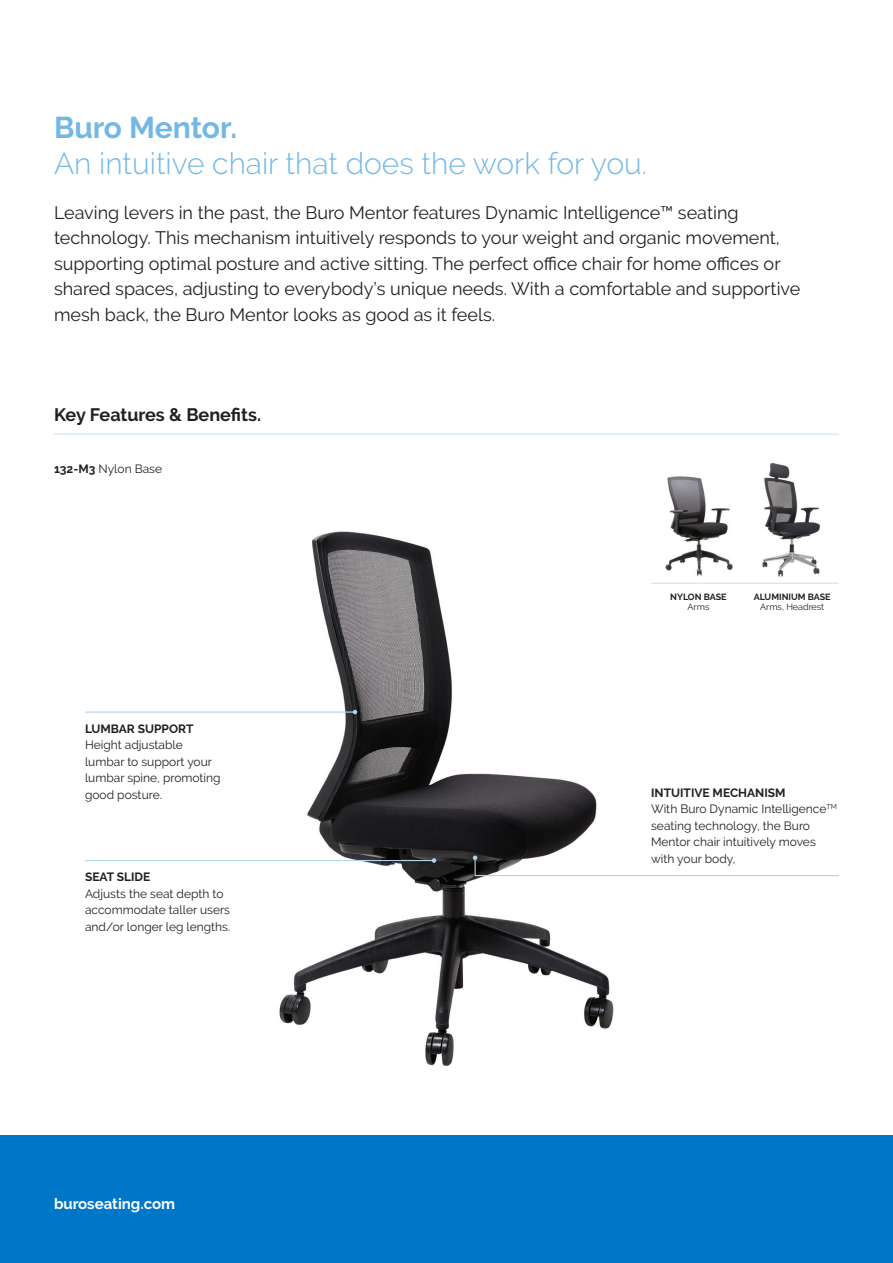
<style>
.page{position:relative;width:893px;height:1263px;background:#fff}
.page>*{position:absolute;margin:0;border:0;box-sizing:border-box;transform-origin:0 0}
.Chair_Description_-_Sub_Heading{font:300 30px "Raleway";color:#73b8e5}
.Chair_Description_-_Heading{font:700 30px "Raleway";color:#73b8e5}
.t1{font:18px "Raleway";color:#231f20}
.t2{font:700 18px "Raleway";color:#231f20}
.t3{font:700 15px "Raleway";color:#fff}
.Chair_Features__Tags__-_Description{font:12px/16.5px "Raleway";color:#231f20}
.Chair_Features__Tags__-_Heading{font:700 12px "Raleway";color:#231f20}
.Chair_Features__Tags__-_Heading-2{font:700 9px "Raleway";color:#231f20}
.Chair_Features__Tags__-_Description-2{font:9px "Raleway";color:#231f20}
.s1{font-weight:700}
</style>
<div class="page">
<div style="left:0;top:1135px;width:893px;height:128px;background:#0076c8"></div>
<hr style="left:54px;top:434px;width:785px;height:1px;background:#cde2f5">
<img style="left:279px;top:531px;width:335px;height:535px">
<svg style="left:473px;top:855px;width:366px;height:22px"></svg>
<img style="left:762px;top:463px;width:58px;height:114px">
<hr style="left:85px;top:711px;width:270px;height:2px;background:#b1d4ef">
<svg style="left:353px;top:710px;width:4px;height:4px"></svg>
<hr style="left:85px;top:860px;width:349px;height:1px;background:#b1d4ef">
<svg style="left:432px;top:858px;width:4px;height:5px"></svg>
<img style="left:665px;top:476px;width:68px;height:100px">
<hr style="left:651px;top:583px;width:188px;height:1px;background:#cde2f5">
<p class="Chair_Description_-_Heading" style="left:54px;top:111px;width:185px">Buro Mentor.</p>
<p class="Chair_Description_-_Sub_Heading" style="left:54px;top:146px;width:594px">An intuitive chair that does the work for you.</p>
<p class="t1" style="left:54px;top:202px;width:686px">Leaving levers in the past, the Buro Mentor features Dynamic Intelligence™ seating</p>
<p class="t1" style="left:54px;top:227px;width:727px">technology. This mechanism intuitively responds to your weight and organic movement,</p>
<p class="t1" style="left:54px;top:253px;width:728px">supporting optimal posture and active sitting. The perfect office chair for home offices or</p>
<p class="t1" style="left:54px;top:278px;width:748px">shared spaces, adjusting to everybody’s unique needs. With a comfortable and supportive</p>
<p class="t1" style="left:54px;top:304px;width:443px">mesh back, the Buro Mentor looks as good as it feels.</p>
<p class="t2" style="left:54px;top:405px;width:209px">Key Features &amp; Benefits.</p>
<p class="Chair_Features__Tags__-_Description" style="left:54px;top:461px;width:110px"><span class="s1">132-M3</span> Nylon Base</p>
<p class="Chair_Features__Tags__-_Heading" style="left:85px;top:722px;width:110px">LUMBAR SUPPORT</p>
<p class="Chair_Features__Tags__-_Description" style="left:85px;top:737px;width:99px">Height adjustable</p>
<p class="Chair_Features__Tags__-_Description" style="left:85px;top:753px;width:129px">lumbar to support your</p>
<p class="Chair_Features__Tags__-_Description" style="left:85px;top:770px;width:137px">lumbar spine, promoting</p>
<p class="Chair_Features__Tags__-_Description" style="left:85px;top:786px;width:78px">good posture.</p>
<p class="Chair_Features__Tags__-_Heading" style="left:85px;top:870px;width:67px">SEAT SLIDE</p>
<p class="Chair_Features__Tags__-_Description" style="left:85px;top:885px;width:147px">Adjusts the seat depth to accommodate taller users and/or longer leg lengths.</p>
<p class="t3" style="left:54px;top:1195px;width:123px">buroseating.com</p>
<p class="Chair_Features__Tags__-_Heading-2" style="left:670px;top:592px;width:58px">NYLON BASE</p>
<p class="Chair_Features__Tags__-_Description-2" style="left:687px;top:602px;width:23px">Arms</p>
<p class="Chair_Features__Tags__-_Heading-2" style="left:754px;top:592px;width:79px">ALUMINIUM BASE</p>
<p class="Chair_Features__Tags__-_Description-2" style="left:760px;top:602px;width:66px">Arms, Headrest</p>
<p class="Chair_Features__Tags__-_Heading" style="left:651px;top:786px;width:136px">INTUITIVE MECHANISM</p>
<p class="Chair_Features__Tags__-_Description" style="left:651px;top:801px;width:187px">With Buro Dynamic Intelligence<sup>TM </sup>seating technology, the Buro<br>Mentor chair intuitively moves with your body,</p>
</div>
